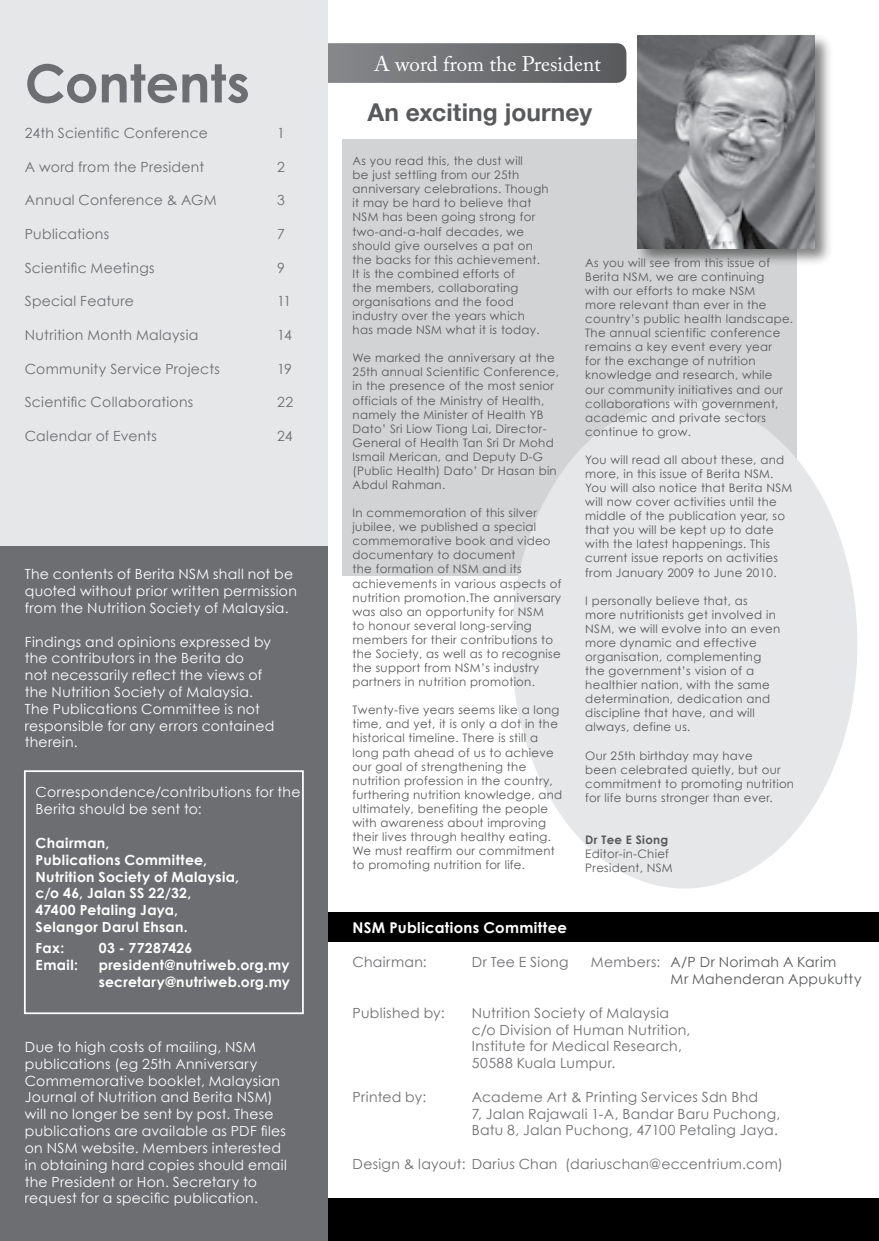
<style>
.page{position:relative;width:879px;height:1241px;background:#fff}
.page>*{position:absolute;margin:0;border:0;box-sizing:border-box;transform-origin:0 0}
.t1{font:700 52.5px "Century Gothic";letter-spacing:-.005em;color:#6d6e71}
.t2{font:700 24.5px "Helvetica Neue";letter-spacing:.005em;color:#58595b}
.t3{font:21px "Adobe Caslon Pro";color:#fff}
.t4{font:700 14.88px "Century Gothic";letter-spacing:.02em;color:#fff}
.t5{font:14px/16.8px "Century Gothic";letter-spacing:.02em;color:#fff}
.t6{font:14px/16.8px "Century Gothic";letter-spacing:.02em;color:#6d6e71}
.t7{font:700 14px/16.8px "Century Gothic";letter-spacing:.025em;color:#fff}
.t8{font:14px/16.8px "Century Gothic";letter-spacing:.025em;color:#58595b}
.t9{font:11.72px/14px "Century Gothic";letter-spacing:.025em;color:#58595b}
.t10{font:700 11.72px "Century Gothic";letter-spacing:.025em;color:#58595b}
.s1{color:#6d6e71}
</style>
<div class="page">
<div style="left:342px;top:139px;width:454px;height:436px;background:#d1d3d4"></div>
<svg style="left:327px;top:43px;width:299px;height:40px;background:#717275"></svg>
<div style="left:327px;top:912px;width:551px;height:29px;background:#000"></div>
<div style="left:317px;top:1198px;width:561px;height:42px;background:#000"></div>
<div style="left:0;top:0;width:327px;height:772px;background:#e6e7e8"></div>
<div style="left:0;top:546px;width:327px;height:694px;background:#6d6e71"></div>
<div style="left:24px;top:770px;width:279px;height:243px;border:2px solid #fff"></div>
<div style="left:511px;top:400px;width:345px;height:488px;background:#e6e7e8;border-radius:50%"></div>
<div style="left:634px;top:33px;width:198px;height:233px;background:#000;opacity:.5"></div>
<img style="left:637px;top:36px;width:177px;height:212px">
<h3 class="t3" style="left:374px;top:51px;width:228px">A word from the President</h3>
<h2 class="t2" style="left:367px;top:97px;width:226px">An exciting journey</h2>
<p class="t9" style="left:352px;top:154px;width:197px">As you read this, the dust will<br>be just settling from our 25th anniversary celebrations. Though it may be hard to believe that<br>NSM has been going strong for two-and-a-half decades, we should give ourselves a pat on the backs for this achievement.<br>It is the combined efforts of<br>the members, collaborating organisations and the food industry over the years which<br>has made NSM what it is today.</p>
<p class="t9" style="left:352px;top:351px;width:208px">We marked the anniversary at the<br>25th annual Scientific Conference, in the presence of the most senior officials of the Ministry of Health, namely the Minister of Health YB<br>Dato’ Sri Liow Tiong Lai, Director-<br>General of Health Tan Sri Dr Mohd<br>Ismail Merican, and Deputy D-G (Public Health) Dato’ Dr Hasan bin<br>Abdul Rahman.</p>
<p class="t9" style="left:352px;top:505px;width:210px">In commemoration of this silver jubilee, we published a special commemorative book and video documentary to document<br>the formation of NSM and its achievements in various aspects of nutrition promotion.The anniversary was also an opportunity for NSM<br>to honour several long-serving members for their contributions to the Society, as well as to recognise the support from NSM’s industry partners in nutrition promotion.</p>
<p class="t9" style="left:352px;top:702px;width:211px">Twenty-five years seems like a long time, and yet, it is only a dot in the historical timeline. There is still a long path ahead of us to achieve our goal of strengthening the nutrition profession in the country, furthering nutrition knowledge, and ultimately, benefiting the people with awareness about improving their lives through healthy eating.<br>We must reaffirm our commitment to promoting nutrition for life.</p>
<h1 class="t1" style="left:25px;top:50px;width:226px">Contents</h1>
<p class="t6" style="left:25px;top:124px;width:184px">24th Scientific Conference</p>
<p class="t6" style="left:277px;top:124px;width:9px">1</p>
<p class="t6" style="left:25px;top:158px;width:181px">A word from the President</p>
<p class="t6" style="left:277px;top:158px;width:9px">2</p>
<p class="t6" style="left:25px;top:192px;width:193px">Annual Conference &amp; AGM</p>
<p class="t6" style="left:277px;top:192px;width:9px">3</p>
<p class="t6" style="left:25px;top:225px;width:86px">Publications</p>
<p class="t6" style="left:277px;top:225px;width:9px">7</p>
<p class="t6" style="left:25px;top:259px;width:131px">Scientific Meetings</p>
<p class="t6" style="left:277px;top:259px;width:9px">9</p>
<p class="t6" style="left:25px;top:292px;width:110px">Special Feature</p>
<p class="t6" style="left:277px;top:292px;width:16px">11</p>
<p class="t6" style="left:25px;top:326px;width:175px">Nutrition Month Malaysia</p>
<p class="t6" style="left:277px;top:326px;width:16px">14</p>
<p class="t6" style="left:25px;top:360px;width:196px">Community Service Projects</p>
<p class="t6" style="left:277px;top:360px;width:16px">19</p>
<p class="t6" style="left:25px;top:393px;width:170px">Scientific Collaborations</p>
<p class="t6" style="left:277px;top:393px;width:18px">22</p>
<p class="t6" style="left:25px;top:427px;width:134px">Calendar of Events</p>
<p class="t6" style="left:277px;top:427px;width:17px">24</p>
<p class="t9" style="left:585px;top:255px;width:209px">As you will see from this issue of<br>Berita NSM, we are continuing<br>with our efforts to make NSM<br>more relevant than ever in the country’s public health landscape.<br>The annual scientific conference remains a key event every year<br>for the exchange of nutrition knowledge and research, while our community initiatives and our collaborations with government, academic and private sectors continue to grow.</p>
<p class="t9" style="left:585px;top:452px;width:208px">You will read all about these, and more, in this issue of Berita NSM.<br>You will also notice that Berita NSM will now cover activities until the middle of the publication year, so that you will be kept up to date with the latest happenings. This current issue reports on activities from January 2009 to June 2010.</p>
<p class="t9" style="left:585px;top:593px;width:196px">I personally believe that, as more nutritionists get involved in<br>NSM, we will evolve into an even more dynamic and effective organisation, complementing the government’s vision of a healthier nation, with the same determination, dedication and discipline that have, and will always, define us.</p>
<p class="t9" style="left:585px;top:748px;width:210px">Our 25th birthday may have<br>been celebrated quietly, but our commitment to promoting nutrition for life burns stronger than ever.</p>
<p class="t10" style="left:585px;top:832px;width:84px">Dr Tee E Siong</p>
<p class="t9" style="left:585px;top:846px;width:89px">Editor-in-Chief<br>President, NSM</p>
<p class="t5" style="left:25px;top:565px;width:273px">The contents of Berita NSM shall not be quoted without prior written permission from the Nutrition Society of Malaysia.</p>
<p class="t5" style="left:25px;top:633px;width:251px">Findings and opinions expressed by the contributors in the Berita do<br>not necessarily reflect the views of the Nutrition Society of Malaysia.<br>The Publications Committee is not responsible for any errors contained therein.</p>
<p class="t5" style="left:36px;top:783px;width:266px">Correspondence/contributions for the<br>Berita should be sent to:</p>
<p class="t7" style="left:36px;top:834px;width:205px">Chairman,<br>Publications Committee,<br>Nutrition Society of Malaysia, c/o 46, Jalan SS 22/32,<br>47400 Petaling Jaya,<br>Selangor Darul Ehsan.</p>
<p class="t7" style="left:36px;top:939px;width:30px">Fax:</p>
<p class="t7" style="left:99px;top:939px;width:95px">03 - 77287426</p>
<p class="t7" style="left:36px;top:955px;width:44px">Email:</p>
<p class="t7" style="left:99px;top:955px;width:193px">president@nutriweb.org.my secretary@nutriweb.org.my</p>
<p class="t6" style="left:352px;top:953px;width:76px">Chairman:</p>
<p class="t6" style="left:471px;top:953px;width:98px">Dr Tee E Siong</p>
<p class="t8" style="left:670px;top:953px;width:192px;text-indent:-80px"><span class="s1">Members:</span> A/P Dr Norimah A Karim<br>Mr Mahenderan Appukutty</p>
<p class="t6" style="left:352px;top:1003px;width:94px">Published by:</p>
<p class="t6" style="left:471px;top:1003px;width:220px">Nutrition Society of Malaysia c/o Division of Human Nutrition,<br>Institute for Medical Research,<br>50588 Kuala Lumpur.</p>
<p class="t6" style="left:352px;top:1087px;width:75px">Printed by:</p>
<p class="t6" style="left:471px;top:1087px;width:310px">Academe Art &amp; Printing Services Sdn Bhd<br>7, Jalan Rajawali 1-A, Bandar Baru Puchong,<br>Batu 8, Jalan Puchong, 47100 Petaling Jaya.</p>
<p class="t6" style="left:352px;top:1155px;width:431px">Design &amp; layout: Darius Chan (dariuschan@eccentrium.com)</p>
<p class="t4" style="left:352px;top:917px;width:216px">NSM Publications Committee</p>
<p class="t5" style="left:25px;top:1038px;width:263px">Due to high costs of mailing, NSM publications (eg 25th Anniversary Commemorative booklet, Malaysian Journal of Nutrition and Berita NSM) will no longer be sent by post. These publications are available as PDF files on NSM website. Members interested in obtaining hard copies should email the President or Hon. Secretary to request for a specific publication.</p>
</div>
